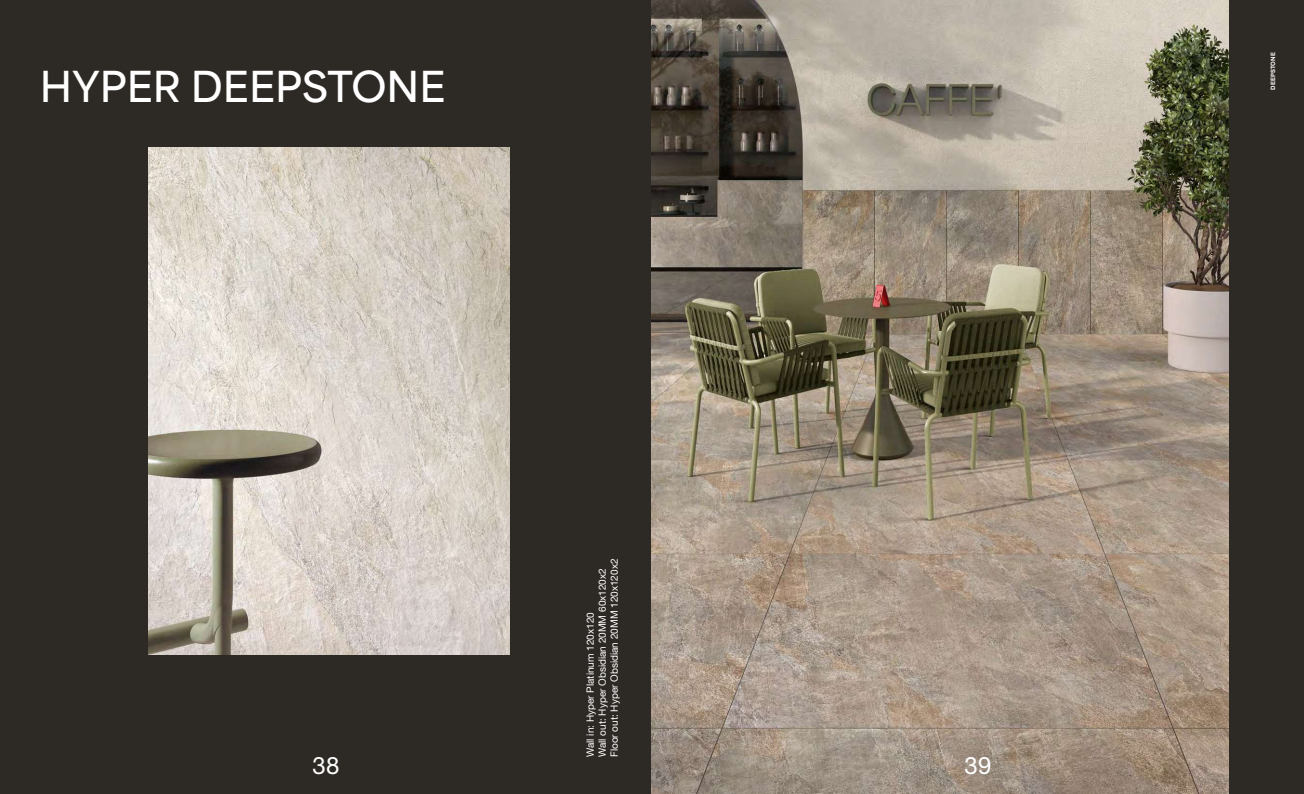
<style>
.page{position:relative;width:1304px;height:794px;background:#fff}
.page>*{position:absolute;margin:0;border:0;box-sizing:border-box;transform-origin:0 0}
.t1{font:700 40px "Area";color:#fff}
.t2{font:24px "Helvetica Neue LT Std";color:#fff}
.t3{font:10px/12px "Helvetica Neue LT Com";color:#fff}
.t4{font:700 6px "Helvetica Neue LT Std";letter-spacing:.01em;color:#fff}
</style>
<div class="page">
<div style="left:652px;top:0;width:652px;height:794px;background:#2d2924"></div>
<div style="left:0;top:0;width:652px;height:794px;background:#2d2924"></div>
<img style="left:652px;top:0;width:576px;height:794px">
<img style="left:148px;top:148px;width:362px;height:506px">
<h1 class="t1" style="left:40px;top:60px;width:407px">HYPER DEEPSTONE</h1>
<p class="t3" style="left:584px;top:757px;width:200px;rotate:-90deg">Wall in: Hyper Platinum 120x120<br>Wall out: Hyper Obsidian 20MM 60x120x2<br>Floor out: Hyper Obsidian 20MM 120x120x2</p>
<h2 class="t2" style="left:313px;top:751px;width:28px">38</h2>
<h2 class="t2" style="left:964px;top:751px;width:28px">39</h2>
<p class="t4" style="left:1269px;top:90px;width:39px;rotate:-90deg">DEEPSTONE</p>
</div>
